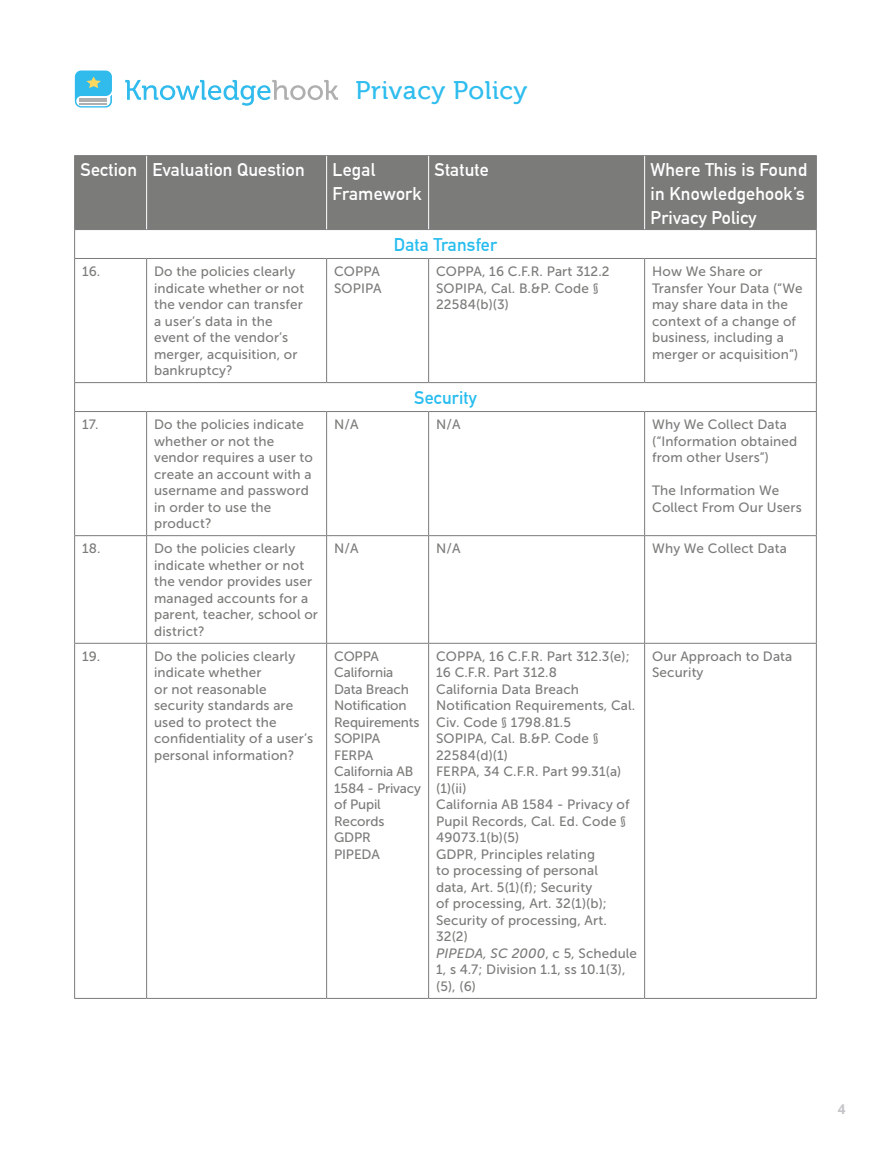
<style>
.page{position:relative;width:891px;height:1161px;background:#fff}
.page>*{position:absolute;margin:0;border:0;box-sizing:border-box;transform-origin:0 0}
.t1{font:25.5px "Museo 500";letter-spacing:.02em;color:#2ebdee}
.Blue_Museo_heading{font:700 18px/24px "DIN Alternate";letter-spacing:.01em;color:#fff}
.Blue_Museo_heading-2{font:700 18px "DIN Alternate";letter-spacing:.01em;color:#28bdef}
.Regular_text{font:13.5px/16.5px "Museo Sans 500";letter-spacing:.01em;color:#7b7b79}
.Regular_text-2{font:13.5px/16.5px "Museo Sans 500";letter-spacing:-.01em;color:#7b7b79}
.t2{font:700 13.5px "Open Sans";color:#c5c5c9}
.s1{font-style:italic}
</style>
<div class="page">
<svg style="left:125px;top:80px;width:213px;height:26px"></svg>
<svg style="left:75px;top:70px;width:37px;height:38px"></svg>
<div style="left:75px;top:156px;width:741px;height:73px;background:#7b7b79"></div>
<hr style="left:74px;top:155px;width:73px;height:1px;background:#7b7b79">
<hr style="left:74px;top:156px;width:1px;height:73px;background:#7b7b79">
<hr style="left:147px;top:155px;width:180px;height:1px;background:#7b7b79">
<hr style="left:327px;top:155px;width:102px;height:1px;background:#7b7b79">
<hr style="left:429px;top:155px;width:216px;height:1px;background:#7b7b79">
<hr style="left:645px;top:155px;width:172px;height:1px;background:#7b7b79">
<hr style="left:816px;top:156px;width:1px;height:73px;background:#7b7b79">
<hr style="left:74px;top:229px;width:73px;height:1px;background:#7b7b79">
<hr style="left:147px;top:229px;width:180px;height:1px;background:#7b7b79">
<hr style="left:327px;top:229px;width:102px;height:1px;background:#7b7b79">
<hr style="left:429px;top:229px;width:216px;height:1px;background:#7b7b79">
<hr style="left:645px;top:229px;width:172px;height:1px;background:#7b7b79">
<hr style="left:146px;top:156px;width:1px;height:73px;background:#fff">
<hr style="left:326px;top:156px;width:1px;height:73px;background:#fff">
<hr style="left:428px;top:156px;width:1px;height:73px;background:#fff">
<hr style="left:644px;top:156px;width:1px;height:73px;background:#fff">
<svg style="left:74px;top:230px;width:1px;height:28px"></svg>
<svg style="left:816px;top:230px;width:1px;height:28px"></svg>
<hr style="left:74px;top:258px;width:73px;height:1px;background:#7b7b79">
<hr style="left:74px;top:259px;width:1px;height:123px;background:#7b7b79">
<hr style="left:147px;top:258px;width:180px;height:1px;background:#7b7b79">
<hr style="left:146px;top:259px;width:1px;height:123px;background:#7b7b79">
<hr style="left:327px;top:258px;width:102px;height:1px;background:#7b7b79">
<hr style="left:326px;top:259px;width:1px;height:123px;background:#7b7b79">
<hr style="left:429px;top:258px;width:216px;height:1px;background:#7b7b79">
<hr style="left:428px;top:259px;width:1px;height:123px;background:#7b7b79">
<hr style="left:645px;top:258px;width:172px;height:1px;background:#7b7b79">
<hr style="left:644px;top:259px;width:1px;height:123px;background:#7b7b79">
<hr style="left:816px;top:259px;width:1px;height:123px;background:#7b7b79">
<hr style="left:74px;top:382px;width:73px;height:1px;background:#7b7b79">
<svg style="left:74px;top:383px;width:1px;height:28px"></svg>
<hr style="left:147px;top:382px;width:180px;height:1px;background:#7b7b79">
<hr style="left:327px;top:382px;width:102px;height:1px;background:#7b7b79">
<hr style="left:429px;top:382px;width:216px;height:1px;background:#7b7b79">
<hr style="left:645px;top:382px;width:172px;height:1px;background:#7b7b79">
<svg style="left:816px;top:383px;width:1px;height:28px"></svg>
<hr style="left:74px;top:998px;width:73px;height:1px;background:#7b7b79">
<hr style="left:147px;top:998px;width:180px;height:1px;background:#7b7b79">
<hr style="left:327px;top:998px;width:102px;height:1px;background:#7b7b79">
<hr style="left:429px;top:998px;width:216px;height:1px;background:#7b7b79">
<hr style="left:645px;top:998px;width:172px;height:1px;background:#7b7b79">
<hr style="left:74px;top:411px;width:73px;height:1px;background:#7b7b79">
<hr style="left:74px;top:412px;width:1px;height:123px;background:#7b7b79">
<hr style="left:147px;top:411px;width:180px;height:1px;background:#7b7b79">
<hr style="left:146px;top:412px;width:1px;height:123px;background:#7b7b79">
<hr style="left:327px;top:411px;width:102px;height:1px;background:#7b7b79">
<hr style="left:326px;top:412px;width:1px;height:123px;background:#7b7b79">
<hr style="left:429px;top:411px;width:216px;height:1px;background:#7b7b79">
<hr style="left:428px;top:412px;width:1px;height:123px;background:#7b7b79">
<hr style="left:645px;top:411px;width:172px;height:1px;background:#7b7b79">
<hr style="left:644px;top:412px;width:1px;height:123px;background:#7b7b79">
<hr style="left:816px;top:412px;width:1px;height:123px;background:#7b7b79">
<hr style="left:74px;top:535px;width:73px;height:1px;background:#7b7b79">
<hr style="left:74px;top:536px;width:1px;height:107px;background:#7b7b79">
<hr style="left:147px;top:535px;width:180px;height:1px;background:#7b7b79">
<hr style="left:146px;top:536px;width:1px;height:107px;background:#7b7b79">
<hr style="left:327px;top:535px;width:102px;height:1px;background:#7b7b79">
<hr style="left:326px;top:536px;width:1px;height:107px;background:#7b7b79">
<hr style="left:429px;top:535px;width:216px;height:1px;background:#7b7b79">
<hr style="left:428px;top:536px;width:1px;height:107px;background:#7b7b79">
<hr style="left:645px;top:535px;width:172px;height:1px;background:#7b7b79">
<hr style="left:644px;top:536px;width:1px;height:107px;background:#7b7b79">
<hr style="left:816px;top:536px;width:1px;height:107px;background:#7b7b79">
<hr style="left:74px;top:643px;width:73px;height:1px;background:#7b7b79">
<hr style="left:74px;top:644px;width:1px;height:354px;background:#7b7b79">
<hr style="left:147px;top:643px;width:180px;height:1px;background:#7b7b79">
<hr style="left:146px;top:644px;width:1px;height:354px;background:#7b7b79">
<hr style="left:327px;top:643px;width:102px;height:1px;background:#7b7b79">
<hr style="left:326px;top:644px;width:1px;height:354px;background:#7b7b79">
<hr style="left:429px;top:643px;width:216px;height:1px;background:#7b7b79">
<hr style="left:428px;top:644px;width:1px;height:354px;background:#7b7b79">
<hr style="left:645px;top:643px;width:172px;height:1px;background:#7b7b79">
<hr style="left:644px;top:644px;width:1px;height:354px;background:#7b7b79">
<hr style="left:816px;top:644px;width:1px;height:354px;background:#7b7b79">
<h1 class="t1" style="left:356px;top:77px;width:174px">Privacy Policy</h1>
<p class="Blue_Museo_heading" style="left:81px;top:156px;width:58px">Section</p>
<p class="Blue_Museo_heading" style="left:153px;top:156px;width:154px">Evaluation Question</p>
<p class="Blue_Museo_heading" style="left:333px;top:156px;width:91px">Legal<br>Framework</p>
<p class="Blue_Museo_heading" style="left:435px;top:156px;width:56px">Statute</p>
<p class="Blue_Museo_heading" style="left:651px;top:156px;width:158px;text-align:justify">Where This is Found in Knowledgehook’s Privacy Policy</p>
<p class="Blue_Museo_heading-2" style="left:394px;top:231px;width:105px">Data Transfer</p>
<p class="Regular_text" style="left:82px;top:263px;width:20px">16.</p>
<p class="Regular_text" style="left:154px;top:263px;width:152px">Do the policies clearly indicate whether or not the vendor can transfer a user’s data in the event of the vendor’s merger, acquisition, or bankruptcy?</p>
<p class="Regular_text" style="left:334px;top:263px;width:47px">COPPA</p>
<p class="Regular_text" style="left:436px;top:263px;width:175px">COPPA, 16 C.F.R. Part 312.2</p>
<p class="Regular_text" style="left:436px;top:280px;width:164px">SOPIPA, Cal. B.&amp;P. Code §<br>22584(b)(3)</p>
<p class="Regular_text" style="left:652px;top:263px;width:152px">How We Share or<br>Transfer Your Data (“We may share data in the context of a change of business, including a merger or acquisition”)</p>
<p class="Regular_text" style="left:334px;top:280px;width:49px">SOPIPA</p>
<p class="Blue_Museo_heading-2" style="left:414px;top:384px;width:64px">Security</p>
<p class="Regular_text" style="left:82px;top:416px;width:18px">17.</p>
<p class="Regular_text" style="left:154px;top:416px;width:160px">Do the policies indicate whether or not the vendor requires a user to create an account with a username and password in order to use the product?</p>
<p class="Regular_text" style="left:334px;top:416px;width:26px">N/A</p>
<p class="Regular_text" style="left:436px;top:416px;width:26px">N/A</p>
<p class="Regular_text" style="left:652px;top:416px;width:147px">Why We Collect Data (“Information obtained from other Users”)</p>
<p class="Regular_text" style="left:652px;top:482px;width:151px">The Information We<br>Collect From Our Users</p>
<p class="Regular_text" style="left:82px;top:540px;width:20px">18.</p>
<p class="Regular_text" style="left:154px;top:540px;width:165px">Do the policies clearly indicate whether or not the vendor provides user managed accounts for a parent, teacher, school or district?</p>
<p class="Regular_text" style="left:334px;top:540px;width:26px">N/A</p>
<p class="Regular_text" style="left:436px;top:540px;width:26px">N/A</p>
<p class="Regular_text" style="left:652px;top:540px;width:136px">Why We Collect Data</p>
<p class="Regular_text" style="left:82px;top:648px;width:19px">19.</p>
<p class="Regular_text" style="left:154px;top:648px;width:161px">Do the policies clearly indicate whether<br>or not reasonable security standards are used to protect the confidentiality of a user’s personal information?</p>
<p class="Regular_text" style="left:334px;top:648px;width:46px">COPPA</p>
<p class="Regular_text" style="left:436px;top:648px;width:195px">COPPA, 16 C.F.R. Part 312.3(e);<br>16 C.F.R. Part 312.8</p>
<p class="Regular_text" style="left:436px;top:681px;width:201px">California Data Breach<br>Notification Requirements, Cal.<br>Civ. Code § 1798.81.5</p>
<p class="Regular_text" style="left:436px;top:731px;width:164px">SOPIPA, Cal. B.&amp;P. Code §<br>22584(d)(1)</p>
<p class="Regular_text" style="left:436px;top:764px;width:187px">FERPA, 34 C.F.R. Part 99.31(a) (1)(ii)</p>
<p class="Regular_text" style="left:436px;top:797px;width:195px">California AB 1584 - Privacy of<br>Pupil Records, Cal. Ed. Code §<br>49073.1(b)(5)</p>
<p class="Regular_text" style="left:436px;top:846px;width:172px">GDPR, Principles relating to processing of personal data, Art. 5(1)(f); Security of processing, Art. 32(1)(b);<br>Security of processing, Art.<br>32(2)</p>
<p class="Regular_text" style="left:436px;top:945px;width:202px"><span class="s1">PIPEDA, SC 2000</span>, c 5, Schedule<br>1, s 4.7; Division 1.1, ss 10.1(3), (5), (6)</p>
<p class="Regular_text" style="left:652px;top:648px;width:142px">Our Approach to Data<br>Security</p>
<p class="Regular_text-2" style="left:334px;top:665px;width:87px">California<br>Data Breach<br>Notification<br>Requirements</p>
<p class="Regular_text" style="left:334px;top:731px;width:48px">SOPIPA</p>
<p class="Regular_text" style="left:334px;top:747px;width:41px">FERPA</p>
<p class="Regular_text-2" style="left:334px;top:764px;width:88px">California AB<br>1584 - Privacy of Pupil<br>Records</p>
<p class="Regular_text" style="left:334px;top:830px;width:38px">GDPR</p>
<p class="Regular_text" style="left:334px;top:846px;width:47px">PIPEDA</p>
<p class="t2" style="left:838px;top:1100px;width:9px">4</p>
</div>
